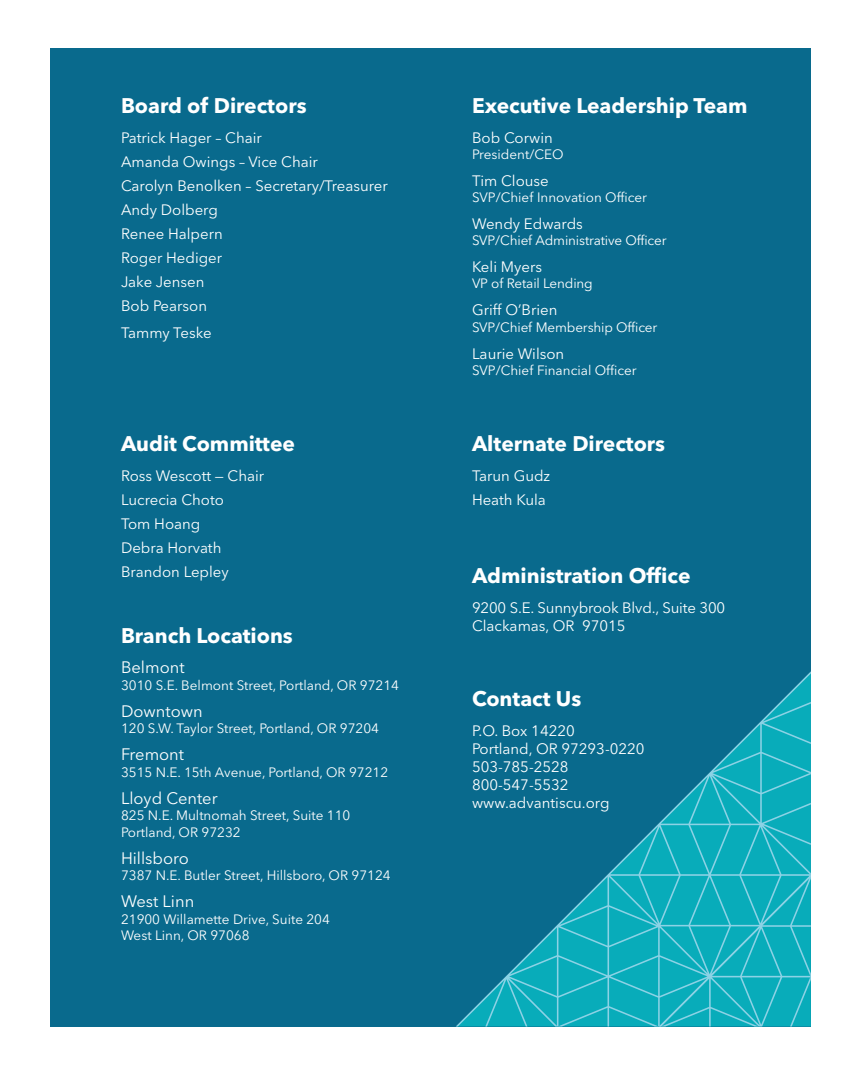
<style>
.page{position:relative;width:864px;height:1080px;background:#fff}
.page>*{position:absolute;margin:0;border:0;box-sizing:border-box;transform-origin:0 0}
.t1{font:700 21px "Avenir Next LT Pro";color:#fff}
.t2{font:16.5px "Avenir Next LT Pro";color:#fff}
.t3{font:15px/24px "Avenir Next LT Pro";color:#fff}
.t4{font:13.5px/16.5px "Avenir Next LT Pro";color:#fff}
</style>
<div class="page">
<div style="left:50px;top:48px;width:761px;height:979px;background:#096a8d"></div>
<svg style="left:456px;top:671px;width:355px;height:356px"></svg>
<h1 class="t1" style="left:121px;top:92px;width:187px">Board of Directors</h1>
<p class="t3" style="left:121px;top:125px;width:268px">Patrick Hager – Chair<br>Amanda Owings – Vice Chair<br>Carolyn Benolken – Secretary/Treasurer<br>Andy Dolberg<br>Renee Halpern<br>Roger Hediger<br>Jake Jensen<br>Bob Pearson</p>
<p class="t3" style="left:121px;top:320px;width:92px">Tammy Teske</p>
<h1 class="t1" style="left:121px;top:431px;width:176px">Audit Committee</h1>
<p class="t3" style="left:121px;top:464px;width:145px">Ross Wescott — Chair<br>Lucrecia Choto<br>Tom Hoang<br>Debra Horvath<br>Brandon Lepley</p>
<h1 class="t1" style="left:121px;top:623px;width:173px">Branch Locations</h1>
<p class="t2" style="left:121px;top:658px;width:65px">Belmont</p>
<p class="t4" style="left:121px;top:677px;width:280px">3010 S.E. Belmont Street, Portland, OR 97214</p>
<p class="t2" style="left:121px;top:701px;width:83px">Downtown</p>
<p class="t4" style="left:121px;top:720px;width:260px">120 S.W. Taylor Street, Portland, OR 97204</p>
<p class="t2" style="left:121px;top:745px;width:65px">Fremont</p>
<p class="t4" style="left:121px;top:764px;width:269px">3515 N.E. 15th Avenue, Portland, OR 97212</p>
<p class="t2" style="left:121px;top:788px;width:98px">Lloyd Center</p>
<p class="t4" style="left:121px;top:807px;width:231px">825 N.E. Multnomah Street, Suite 110<br>Portland, OR 97232</p>
<p class="t2" style="left:121px;top:848px;width:69px">Hillsboro</p>
<p class="t4" style="left:121px;top:867px;width:271px">7387 N.E. Butler Street, Hillsboro, OR 97124</p>
<p class="t2" style="left:121px;top:892px;width:75px">West Linn</p>
<p class="t4" style="left:121px;top:911px;width:210px">21900 Willamette Drive, Suite 204<br>West Linn, OR 97068</p>
<h1 class="t1" style="left:472px;top:92px;width:277px">Executive Leadership Team</h1>
<p class="t3" style="left:472px;top:125px;width:82px">Bob Corwin</p>
<p class="t4" style="left:472px;top:146px;width:93px">President/CEO</p>
<p class="t3" style="left:472px;top:169px;width:78px">Tim Clouse</p>
<p class="t4" style="left:472px;top:189px;width:177px">SVP/Chief Innovation Officer</p>
<p class="t3" style="left:472px;top:212px;width:112px">Wendy Edwards</p>
<p class="t4" style="left:472px;top:232px;width:196px">SVP/Chief Administrative Officer</p>
<p class="t3" style="left:472px;top:255px;width:72px">Keli Myers</p>
<p class="t4" style="left:472px;top:275px;width:122px">VP of Retail Lending</p>
<p class="t3" style="left:472px;top:298px;width:87px">Griff O’Brien</p>
<p class="t4" style="left:472px;top:319px;width:187px">SVP/Chief Membership Officer</p>
<p class="t3" style="left:472px;top:341px;width:94px">Laurie Wilson</p>
<p class="t4" style="left:472px;top:362px;width:166px">SVP/Chief Financial Officer</p>
<h1 class="t1" style="left:472px;top:431px;width:195px">Alternate Directors</h1>
<p class="t3" style="left:472px;top:464px;width:80px">Tarun Gudz<br>Heath Kula</p>
<h1 class="t1" style="left:472px;top:563px;width:220px">Administration Office</h1>
<p class="t3" style="left:472px;top:599px;width:255px;line-height:18px">9200 S.E. Sunnybrook Blvd., Suite 300<br>Clackamas, OR 97015</p>
<h1 class="t1" style="left:472px;top:685px;width:111px">Contact Us</h1>
<p class="t3" style="left:472px;top:721px;width:174px;line-height:18px">P.O. Box 14220<br>Portland, OR 97293-0220<br>503-785-2528<br>800-547-5532 www.advantiscu.org</p>
</div>
